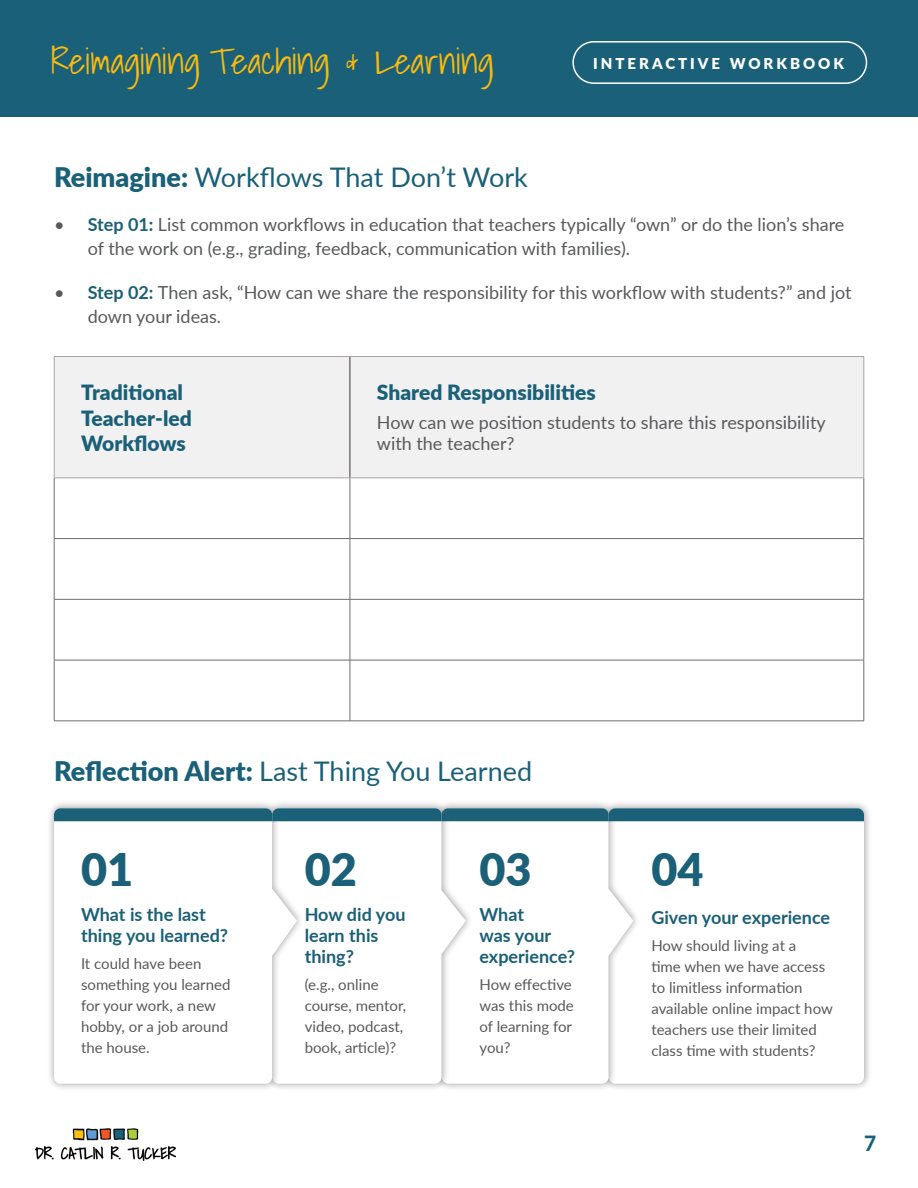
<style>
.page{position:relative;width:918px;height:1188px;background:#fff}
.page>*{position:absolute;margin:0;border:0;box-sizing:border-box;transform-origin:0 0}
.t1{font:900 45px "Lato";color:#1a6078}
.t2{font:300 36px "Shadows Into";color:#faba0f}
.t3{font:27px "Lato";color:#1a6078}
.t4{font:900 21px/25.2px "Lato";color:#1a6078}
.t5{font:800 21px "Lato";color:#1a6078}
.t6{font:18px/24px "Lato";color:#58595b}
.t7{font:700 18px/21px "Lato";color:#1a6078}
.t8{font:15px/21px "Lato";color:#58595b}
.t9{font:900 15px "Lato";letter-spacing:.2em;color:#fff}
.s1{font-weight:900}
.s2{font-weight:700;color:#1a6078}
</style>
<div class="page">
<div style="left:0;top:0;width:918px;height:117px;background:#1a6078"></div>
<img style="left:35px;top:1128px;width:141px;height:33px">
<div style="left:572px;top:41px;width:295px;height:43px;border:2px solid #fff;border-radius:21px"></div>
<div style="left:55px;top:357px;width:809px;height:121px;background:#f1f1f2"></div>
<hr style="left:54px;top:478px;width:1px;height:60px;background:#6d6e71">
<hr style="left:350px;top:478px;width:1px;height:60px;background:#6d6e71">
<hr style="left:864px;top:478px;width:1px;height:60px;background:#6d6e71">
<hr style="left:54px;top:538px;width:296px;height:1px;background:#6d6e71">
<hr style="left:54px;top:539px;width:1px;height:60px;background:#6d6e71">
<hr style="left:350px;top:538px;width:514px;height:1px;background:#6d6e71">
<hr style="left:350px;top:539px;width:1px;height:60px;background:#6d6e71">
<hr style="left:864px;top:539px;width:1px;height:60px;background:#6d6e71">
<hr style="left:54px;top:599px;width:296px;height:1px;background:#6d6e71">
<hr style="left:54px;top:600px;width:1px;height:60px;background:#6d6e71">
<hr style="left:350px;top:599px;width:514px;height:1px;background:#6d6e71">
<hr style="left:350px;top:600px;width:1px;height:60px;background:#6d6e71">
<hr style="left:864px;top:600px;width:1px;height:60px;background:#6d6e71">
<hr style="left:54px;top:660px;width:296px;height:1px;background:#6d6e71">
<hr style="left:54px;top:660px;width:1px;height:61px;background:#6d6e71">
<hr style="left:350px;top:660px;width:514px;height:1px;background:#6d6e71">
<hr style="left:350px;top:660px;width:1px;height:61px;background:#6d6e71">
<hr style="left:864px;top:660px;width:1px;height:61px;background:#6d6e71">
<hr style="left:54px;top:721px;width:296px;height:1px;background:#6d6e71">
<hr style="left:350px;top:721px;width:514px;height:1px;background:#6d6e71">
<hr style="left:350px;top:357px;width:1px;height:121px;background:#3c3633">
<hr style="left:54px;top:356px;width:296px;height:1px;background:#a9a3a1">
<hr style="left:54px;top:357px;width:1px;height:121px;background:#a9a3a1">
<hr style="left:350px;top:356px;width:514px;height:1px;background:#a9a3a1">
<hr style="left:864px;top:357px;width:1px;height:121px;background:#a9a3a1">
<hr style="left:54px;top:478px;width:296px;height:1px;background:#a9a3a1">
<hr style="left:350px;top:478px;width:514px;height:1px;background:#a9a3a1">
<div style="left:600px;top:800px;width:272px;height:292px;background:#000;opacity:.4"></div>
<div style="left:609px;top:808px;width:255px;height:276px;background:#fff;border-radius:7px"></div>
<div style="left:433px;top:800px;width:208px;height:292px;background:#000;opacity:.4"></div>
<svg style="left:473px;top:821px;width:160px;height:263px"></svg>
<div style="left:264px;top:800px;width:209px;height:292px;background:#000;opacity:.4"></div>
<svg style="left:304px;top:821px;width:162px;height:263px"></svg>
<div style="left:46px;top:800px;width:258px;height:292px;background:#000;opacity:.4"></div>
<svg style="left:54px;top:821px;width:243px;height:263px"></svg>
<svg style="left:54px;top:808px;width:810px;height:13px;background:#21647b"></svg>
<h2 class="t2" style="left:51px;top:32px;width:445px">Reimagining Teaching &amp; Learning</h2>
<p class="t9" style="left:593px;top:52px;width:252px">INTERACTIVE WORKBOOK</p>
<h3 class="t3" style="left:54px;top:158px;width:475px"><span class="s1">Reimagine:</span> Workflows That Don’t Work</h3>
<p class="t6" style="left:88px;top:212px;width:758px;text-indent:-34px">• <span class="s2">Step 01:</span> List common workflows in education that teachers typically “own” or do the lion’s share of the work on (e.g., grading, feedback, communication with families).</p>
<p class="t6" style="left:88px;top:280px;width:765px;text-indent:-34px">• <span class="s2">Step 02:</span> Then ask, “How can we share the responsibility for this workflow with students?” and jot down your ideas.</p>
<p class="t4" style="left:81px;top:379px;width:112px">Traditional<br>Teacher-led<br>Workflows</p>
<p class="t4" style="left:377px;top:379px;width:220px">Shared Responsibilities</p>
<p class="t6" style="left:377px;top:411px;width:450px;line-height:21.6px">How can we position students to share this responsibility with the teacher?</p>
<h3 class="t3" style="left:54px;top:752px;width:480px"><span class="s1">Reflection Alert:</span> Last Thing You Learned</h3>
<h1 class="t1" style="left:81px;top:836px;width:54px">01</h1>
<p class="t7" style="left:81px;top:903px;width:149px">What is the last thing you learned?</p>
<p class="t8" style="left:81px;top:953px;width:151px">It could have been something you learned for your work, a new hobby, or a job around the house.</p>
<h1 class="t1" style="left:305px;top:836px;width:54px">02</h1>
<p class="t7" style="left:305px;top:903px;width:102px">How did you learn this thing?</p>
<p class="t8" style="left:305px;top:974px;width:103px">(e.g., online course, mentor, video, podcast, book, article)?</p>
<h1 class="t1" style="left:480px;top:836px;width:54px">03</h1>
<p class="t7" style="left:480px;top:903px;width:97px">What<br>was your experience?</p>
<p class="t8" style="left:480px;top:974px;width:96px">How effective was this mode of learning for you?</p>
<h1 class="t1" style="left:651px;top:836px;width:54px">04</h1>
<p class="t7" style="left:651px;top:906px;width:180px">Given your experience</p>
<p class="t8" style="left:651px;top:935px;width:183px">How should living at a<br>time when we have access to limitless information available online impact how teachers use their limited class time with students?</p>
<p class="t5" style="left:864px;top:1128px;width:14px">7</p>
</div>
